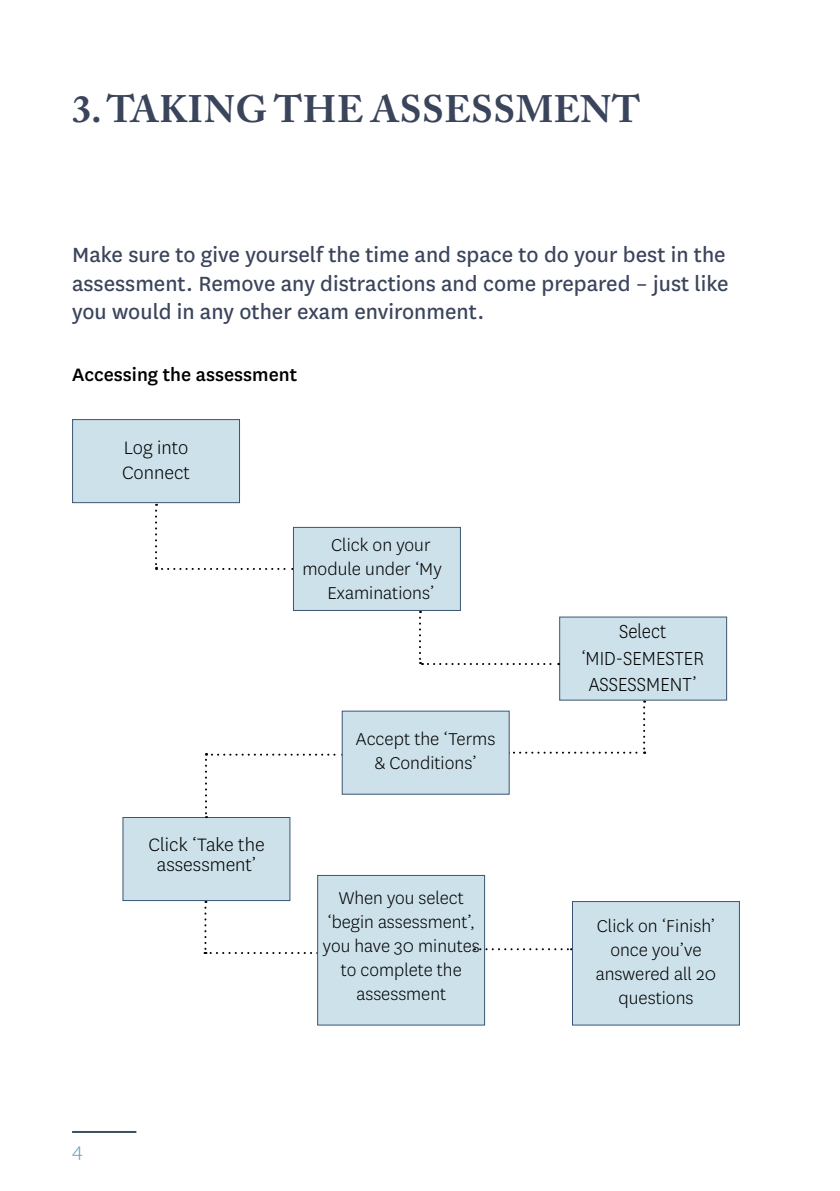
<style>
.page{position:relative;width:840px;height:1191px;background:#fff}
.page>*{position:absolute;margin:0;border:0;box-sizing:border-box;transform-origin:0 0}
.t1{font:700 38px "Adobe Caslon Pro";letter-spacing:.015em;color:#3a445b}
.t2{font:24px/28.8px "National";color:#3a445b;text-align:justify}
.t3{font:300 22px/26.4px "National";color:#000;text-align:center;scale:.91 1}
.t4{font:300 22px "National";color:#67a5bf}
.t5{font:300 21px/25.2px "National";color:#000}
.t6{font:500 21px "National";color:#000}
.t7{font:300 20px/24px "National";color:#000;text-align:center}
</style>
<div class="page">
<hr style="left:72px;top:1131px;width:64px;height:2px;background:#3c505f">
<div style="left:72px;top:419px;width:168px;height:84px;background:#cde1ea;border:1px solid #3a5575"></div>
<svg style="left:155px;top:504px;width:138px;height:66px"></svg>
<div style="left:293px;top:527px;width:167px;height:84px;background:#cde1ea;border:1px solid #3a5575"></div>
<div style="left:559px;top:616px;width:167px;height:84px;background:#cde1ea"></div>
<svg style="left:509px;top:700px;width:135px;height:53px"></svg>
<div style="left:341px;top:710px;width:168px;height:84px;background:#cde1ea;border:1px solid #3a5575"></div>
<div style="left:122px;top:817px;width:168px;height:84px;background:#cde1ea;border:1px solid #3a5575"></div>
<svg style="left:204px;top:901px;width:113px;height:53px"></svg>
<div style="left:317px;top:875px;width:168px;height:150px;background:#cde1ea;border:1px solid #3a5575"></div>
<svg style="left:419px;top:611px;width:140px;height:54px"></svg>
<svg style="left:205px;top:753px;width:138px;height:65px"></svg>
<svg style="left:474px;top:948px;width:97px;height:2px"></svg>
<div style="left:571px;top:901px;width:168px;height:124px;background:#cde1ea;border:1px solid #3a5575"></div>
<h1 class="t1" style="left:72px;top:87px;width:569px">3. TAKING THE ASSESSMENT</h1>
<p class="t2" style="left:72px;top:239px;width:657px">Make sure to give yourself the time and space to do your best in the assessment. Remove any distractions and come prepared – just like you would in any other exam environment.</p>
<p class="t6" style="left:72px;top:361px;width:226px">Accessing the assessment</p>
<p class="t5" style="left:122px;top:434px;width:69px">Log into<br>Connect</p>
<p class="t7" style="left:331px;top:532px;width:101px">Click on your</p>
<p class="t7" style="left:302px;top:556px;width:141px">module under ‘My</p>
<p class="t7" style="left:327px;top:580px;width:108px">Examinations’</p>
<p class="t5" style="left:148px;top:834px;width:117px;line-height:20px;text-align:center">Click ‘Take the assessment’</p>
<p class="t7" style="left:356px;top:726px;width:141px">Accept the ‘Terms &amp; Conditions’</p>
<p class="t7" style="left:323px;top:885px;width:158px">When you select ‘begin assessment’, you have 30 minutes to complete the assessment</p>
<p class="t4" style="left:72px;top:1136px;width:12px">4</p>
<p class="t3" style="left:581px;top:617px;width:136px">Select ‘MID-SEMESTER<br>ASSESSMENT’</p>
<p class="t7" style="left:595px;top:913px;width:122px">Click on ‘Finish’ once you’ve answered all 20 questions</p>
</div>
